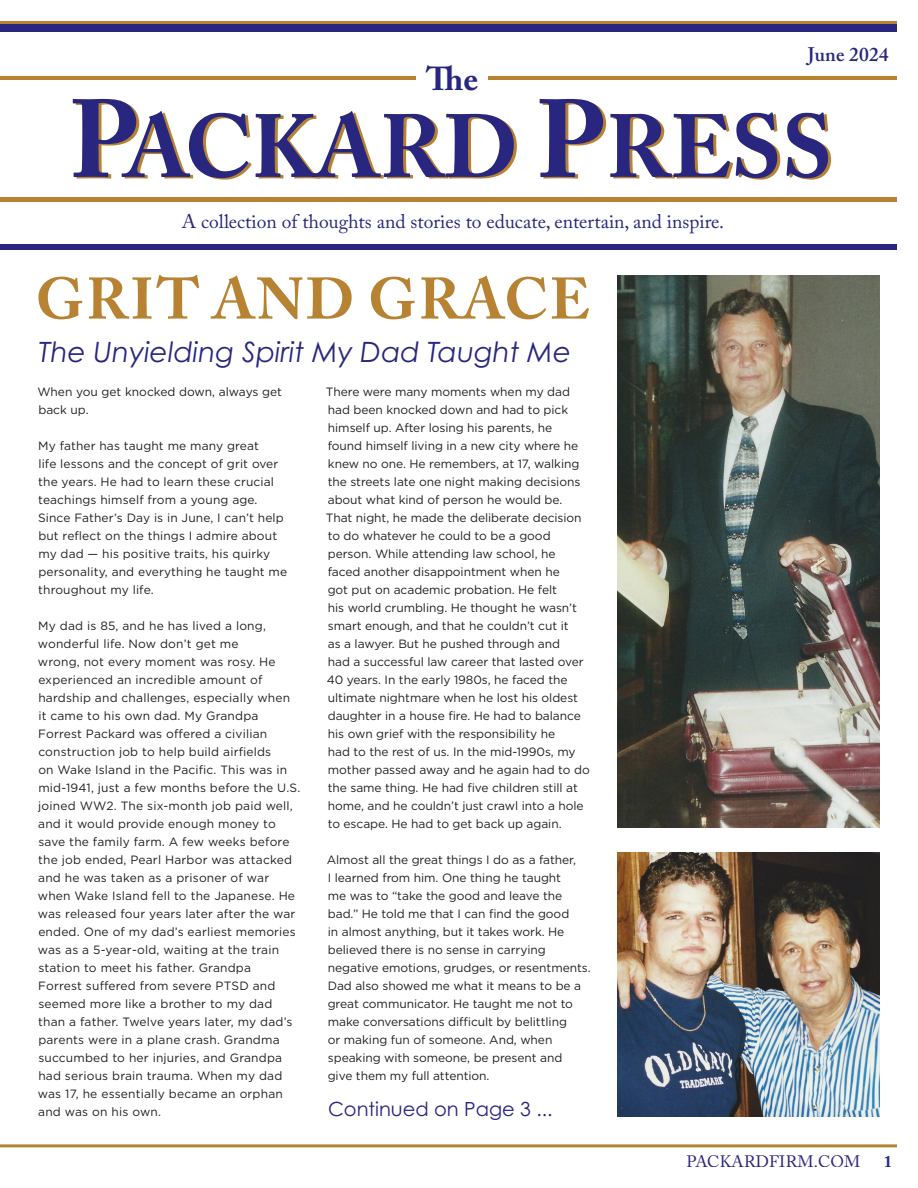
<style>
.page{position:relative;width:918px;height:1188px;background:#fff}
.page>*{position:absolute;margin:0;border:0;box-sizing:border-box;transform-origin:0 0}
.t1{font:700 88.5px "Adobe Caslon Pro";letter-spacing:-.01em;color:#28267f}
.t2{font:700 57.9px "Adobe Caslon Pro";letter-spacing:.035em;color:#b78232}
.t3{font:700 33px "Adobe Caslon Pro";color:#28267f}
.t4{font:italic 28.05px "Century Gothic Pro";color:#28267f}
.t5{font:19.5px "Adobe Caslon Pro";color:#28267f}
.t6{font:19.5px "Century Gothic Pro";color:#28267f}
.t7{font:600 19.5px "Adobe Caslon Pro";letter-spacing:.01em;color:#28267f}
.t8{font:16.5px "Adobe Caslon Pro";letter-spacing:.015em;color:#28267f}
.t9{font:700 16.5px "Adobe Caslon Pro";color:#28267f}
.body{font:12px/18px "Gotham";letter-spacing:-.005em;color:#231f20}
.body-2{font:12px/18px "Gotham";letter-spacing:.015em;color:#231f20}
.s1{font-size:109.5px}
</style>
<div class="page">
<div style="left:0;top:244px;width:905px;height:6px;background:#28267f"></div>
<div style="left:0;top:24px;width:905px;height:8px;background:#28267f"></div>
<hr style="left:0;top:77px;width:905px;height:3px;background:#b78232">
<div style="left:0;top:197px;width:904px;height:5px;background:#b78232"></div>
<hr style="left:0;top:21px;width:897px;height:3px;background:#b78232">
<div style="left:417px;top:65px;width:71px;height:36px;background:#fff"></div>
<hr style="left:0;top:1144px;width:915px;height:3px;background:#b78232">
<img style="left:617px;top:276px;width:263px;height:552px">
<img style="left:617px;top:852px;width:263px;height:265px">
<div style="left:898px;top:0;width:20px;height:1188px;background:#fff"></div>
<p class="t7" style="left:808px;top:43px;width:82px">June 2024</p>
<p class="t1" style="left:69px;top:94px;width:765px"><span class="s1">P</span>ACKARD <span class="s1">P</span>RESS</p>
<p class="t3" style="left:426px;top:59px;width:54px">The</p>
<p class="t5" style="left:182px;top:210px;width:544px">A collection of thoughts and stories to educate, entertain, and inspire.</p>
<p class="t2" style="left:36px;top:265px;width:556px">GRIT AND GRACE</p>
<p class="t4" style="left:39px;top:335px;width:534px">The Unyielding Spirit My Dad Taught Me</p>
<p class="body" style="left:37px;top:382px;width:246px">When you get knocked down, always get back up.</p>
<p class="body" style="left:38px;top:436px;width:251px">My father has taught me many great<br>life lessons and the concept of grit over the years. He had to learn these crucial teachings himself from a young age.<br>Since Father’s Day is in June, I can’t help but reflect on the things I admire about my dad — his positive traits, his quirky personality, and everything he taught me throughout my life.</p>
<p class="body-2" style="left:38px;top:616px;width:264px">My dad is 85, and he has lived a long, wonderful life. Now don’t get me<br>wrong, not every moment was rosy. He experienced an incredible amount of hardship and challenges, especially when it came to his own dad. My Grandpa Forrest Packard was offered a civilian construction job to help build airfields<br>on Wake Island in the Pacific. This was in mid-1941, just a few months before the U.S. joined WW2. The six-month job paid well, and it would provide enough money to save the family farm. A few weeks before the job ended, Pearl Harbor was attacked and he was taken as a prisoner of war when Wake Island fell to the Japanese. He was released four years later after the war ended. One of my dad’s earliest memories was as a 5-year-old, waiting at the train station to meet his father. Grandpa<br>Forrest suffered from severe PTSD and seemed more like a brother to my dad than a father. Twelve years later, my dad’s parents were in a plane crash. Grandma succumbed to her injuries, and Grandpa had serious brain trauma. When my dad was 17, he essentially became an orphan and was on his own.</p>
<p class="body" style="left:326px;top:382px;width:265px">There were many moments when my dad had been knocked down and had to pick himself up. After losing his parents, he<br>found himself living in a new city where he knew no one. He remembers, at 17, walking the streets late one night making decisions about what kind of person he would be.<br>That night, he made the deliberate decision to do whatever he could to be a good person. While attending law school, he<br>faced another disappointment when he<br>got put on academic probation. He felt<br>his world crumbling. He thought he wasn’t smart enough, and that he couldn’t cut it<br>as a lawyer. But he pushed through and<br>had a successful law career that lasted over 40 years. In the early 1980s, he faced the ultimate nightmare when he lost his oldest daughter in a house fire. He had to balance his own grief with the responsibility he<br>had to the rest of us. In the mid-1990s, my mother passed away and he again had to do the same thing. He had five children still at home, and he couldn’t just crawl into a hole to escape. He had to get back up again.</p>
<p class="body" style="left:327px;top:850px;width:266px">Almost all the great things I do as a father,<br>I learned from him. One thing he taught<br>me was to “take the good and leave the bad.” He told me that I can find the good<br>in almost anything, but it takes work. He believed there is no sense in carrying negative emotions, grudges, or resentments.<br>Dad also showed me what it means to be a great communicator. He taught me not to make conversations difficult by belittling<br>or making fun of someone. And, when speaking with someone, be present and<br>give them my full attention.</p>
<p class="t6" style="left:328px;top:1097px;width:226px">Continued on Page 3 ...</p>
<p class="t8" style="left:686px;top:1152px;width:175px">PACKARDFIRM.COM</p>
<p class="t9" style="left:884px;top:1152px;width:10px">1</p>
</div>
